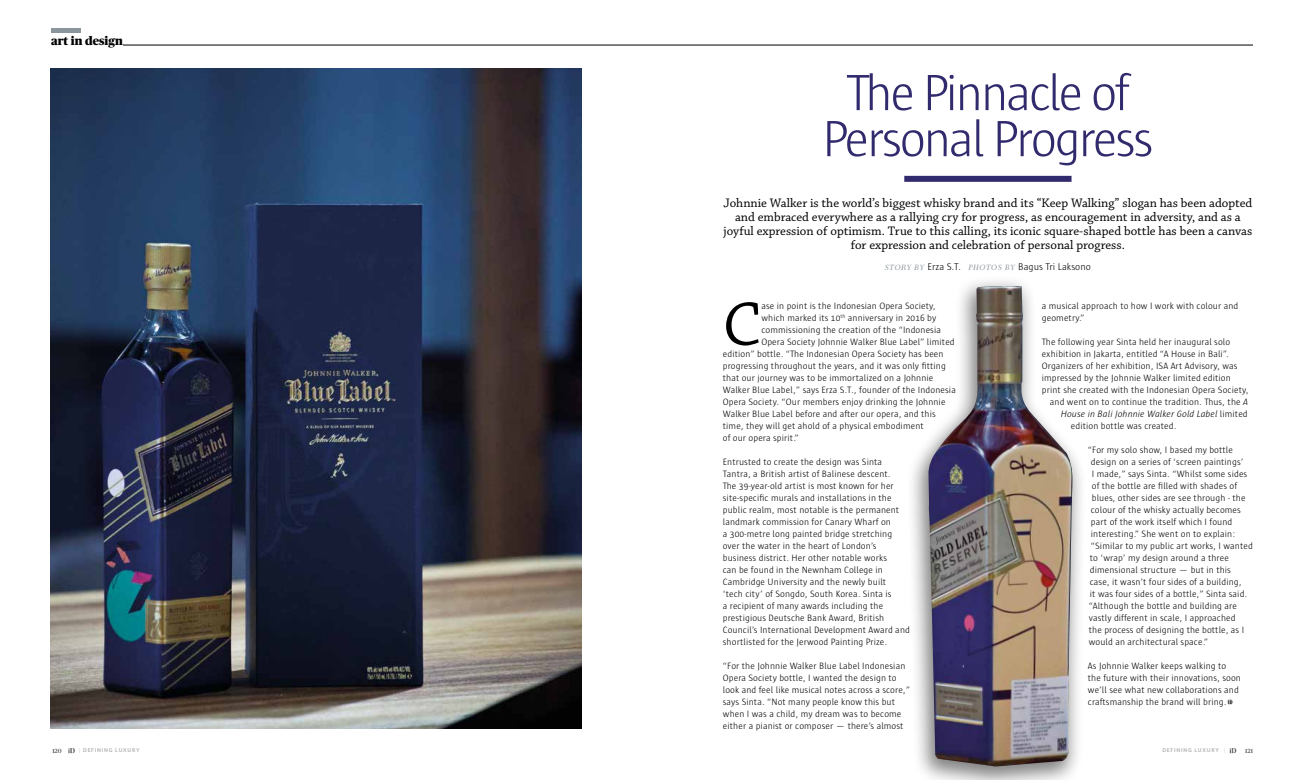
<style>
.page{position:relative;width:1304px;height:780px;background:#fff}
.page>*{position:absolute;margin:0;border:0;box-sizing:border-box;transform-origin:0 0}
.t1{font:64.8px "Chaparral Pro";color:#000}
.t2{font:300 52px/46px "Sun";letter-spacing:-.05em;color:#312b6e;text-align:center}
.t3{font:13px/14px "Chaparral Pro";color:#000;text-align:center}
.t4{font:900 12px "Publico Headline";color:#000}
.t5{font:300 10px "Sun";color:#000}
.t6{font:300 9.4px/12px "Sun";letter-spacing:.01em;color:#000}
.t7{font:italic 300 9.4px "Sun";letter-spacing:.01em;color:#000}
.t8{font:500 6px "Publico Headline";color:#575756}
.t9{font:600 5.5px "Whitney";letter-spacing:.14em;color:#b3b2b2}
.s1{font-family:"New Caledonia";font-weight:400;font-style:italic;font-size:8px;color:#8b959c}
.s2{font-style:italic}
.s3{font-style:normal}
.s4{font-weight:300}
</style>
<div class="page">
<svg style="left:1229px;top:748px;width:7px;height:5px"></svg>
<svg style="left:68px;top:748px;width:7px;height:5px"></svg>
<svg style="left:1227px;top:698px;width:6px;height:7px"></svg>
<svg style="left:1228px;top:700px;width:4px;height:3px"></svg>
<img style="left:51px;top:69px;width:530px;height:659px">
<div style="left:906px;top:275px;width:181px;height:505px;background:#000;opacity:.5"></div>
<img style="left:928px;top:286px;width:144px;height:480px">
<div style="left:904px;top:176px;width:167px;height:6px;background:#312b6e"></div>
<hr style="left:123px;top:45px;width:1130px;height:1px;background:#000">
<hr style="left:51px;top:28px;width:30px;height:4px;background:#8b959c">
<p class="t4" style="left:51px;top:32px;width:73px">art in design</p>
<h2 class="t2" style="left:822px;top:70px;width:333px">The Pinnacle of<br>Personal Progress</h2>
<p class="t3" style="left:723px;top:196px;width:530px">Johnnie Walker is the world’s biggest whisky brand and its “Keep Walking” slogan has been adopted and embraced everywhere as a rallying cry for progress, as encouragement in adversity, and as a joyful expression of optimism. True to this calling, its iconic square-shaped bottle has been a canvas for expression and celebration of personal progress.</p>
<p class="t5" style="left:885px;top:261px;width:207px"><span class="s1">STORY BY</span> Erza S.T. <span class="s1">PHOTOS BY</span> Bagus Tri Laksono</p>
<h1 class="t1" style="left:723px;top:288px;width:39px">C</h1>
<p class="t6" style="left:761px;top:300px;width:176px">ase in point is the Indonesian Opera Society,</p>
<p class="t6" style="left:761px;top:312px;width:177px">which marked its 10<sup>th</sup> anniversary in 2016 by</p>
<p class="t6" style="left:761px;top:324px;width:181px">commissioning the creation of the “Indonesia</p>
<p class="t6" style="left:761px;top:336px;width:195px">Opera Society Johnnie Walker Blue Label” limited</p>
<p class="t6" style="left:723px;top:348px;width:222px">edition” bottle. “The Indonesian Opera Society has been</p>
<p class="t6" style="left:723px;top:360px;width:225px">progressing throughout the years, and it was only fitting</p>
<p class="t6" style="left:723px;top:372px;width:212px">that our journey was to be immortalized on a Johnnie</p>
<p class="t6" style="left:723px;top:384px;width:235px">Walker Blue Label,” says Erza S.T., founder of the Indonesia</p>
<p class="t6" style="left:723px;top:396px;width:224px">Opera Society. “Our members enjoy drinking the Johnnie</p>
<p class="t6" style="left:723px;top:408px;width:214px">Walker Blue Label before and after our opera, and this</p>
<p class="t6" style="left:723px;top:420px;width:202px">time, they will get ahold of a physical embodiment</p>
<p class="t6" style="left:723px;top:432px;width:77px">of our opera spirit.”</p>
<p class="t6" style="left:723px;top:456px;width:189px">Entrusted to create the design was Sinta Tantra, a British artist of Balinese descent.<br>The 39-year-old artist is most known for her site-specific murals and installations in the public realm, most notable is the permanent landmark commission for Canary Wharf on<br>a 300-metre long painted bridge stretching over the water in the heart of London’s business district. Her other notable works<br>can be found in the Newnham College in Cambridge University and the newly built<br>‘tech city’ of Songdo, South Korea. Sinta is<br>a recipient of many awards including the prestigious Deutsche Bank Award, British Council’s International Development Award and shortlisted for the Jerwood Painting Prize.</p>
<p class="t6" style="left:723px;top:660px;width:189px">“For the Johnnie Walker Blue Label Indonesian Opera Society bottle, I wanted the design to look and feel like musical notes across a score,” says Sinta. “Not many people know this but when I was a child, my dream was to become either a pianist or composer — there’s almost</p>
<p class="t6" style="left:1042px;top:300px;width:198px">a musical approach to how I work with colour and geometry.”</p>
<p class="t6" style="left:1042px;top:336px;width:190px">The following year Sinta held her inaugural solo</p>
<p class="t6" style="left:1042px;top:348px;width:188px">exhibition in Jakarta, entitled “A House in Bali”.</p>
<p class="t6" style="left:1042px;top:360px;width:197px">Organizers of her exhibition, ISA Art Advisory, was</p>
<p class="t6" style="left:1042px;top:372px;width:191px">impressed by the Johnnie Walker limited edition</p>
<p class="t6" style="left:1042px;top:384px;width:208px">print she created with the Indonesian Opera Society,</p>
<p class="t6" style="left:1050px;top:396px;width:200px">and went on to continue the tradition. Thus, the <span class="s2">A</span></p>
<p class="t7" style="left:1061px;top:409px;width:188px">House in Bali Johnnie Walker Gold Label <span class="s3">limited</span></p>
<p class="t6" style="left:1071px;top:420px;width:107px">edition bottle was created.</p>
<p class="t6" style="left:1088px;top:444px;width:147px">“For my solo show, I based my bottle</p>
<p class="t6" style="left:1091px;top:456px;width:154px">design on a series of ‘screen paintings’</p>
<p class="t6" style="left:1092px;top:468px;width:157px">I made,” says Sinta. “Whilst some sides</p>
<p class="t6" style="left:1092px;top:480px;width:147px">of the bottle are filled with shades of</p>
<p class="t6" style="left:1092px;top:492px;width:155px">blues, other sides are see through - the</p>
<p class="t6" style="left:1091px;top:504px;width:152px">colour of the whisky actually becomes</p>
<p class="t6" style="left:1091px;top:516px;width:143px">part of the work itself which I found</p>
<p class="t6" style="left:1091px;top:528px;width:146px">interesting.” She went on to explain:</p>
<p class="t6" style="left:1091px;top:540px;width:164px">“Similar to my public art works, I wanted</p>
<p class="t6" style="left:1090px;top:552px;width:141px">to ‘wrap’ my design around a three</p>
<p class="t6" style="left:1090px;top:564px;width:143px">dimensional structure — but in this</p>
<p class="t6" style="left:1090px;top:576px;width:153px">case, it wasn’t four sides of a building,</p>
<p class="t6" style="left:1090px;top:588px;width:159px">it was four sides of a bottle,” Sinta said.</p>
<p class="t6" style="left:1089px;top:600px;width:149px">“Although the bottle and building are</p>
<p class="t6" style="left:1089px;top:612px;width:148px">vastly different in scale, I approached</p>
<p class="t6" style="left:1089px;top:624px;width:157px">the process of designing the bottle, as I</p>
<p class="t6" style="left:1089px;top:636px;width:121px">would an architectural space.”</p>
<p class="t6" style="left:1088px;top:660px;width:155px">As Johnnie Walker keeps walking to the future with their innovations, soon we’ll see what new collaborations and craftsmanship the brand will bring.</p>
<p class="t8" style="left:52px;top:746px;width:11px">120</p>
<p class="t9" style="left:79px;top:746px;width:62px"><span class="s4">|</span> DEFINING LUXURY</p>
<p class="t9" style="left:1162px;top:746px;width:64px">DEFINING LUXURY <span class="s4">|</span></p>
<p class="t8" style="left:1245px;top:746px;width:9px">121</p>
</div>
